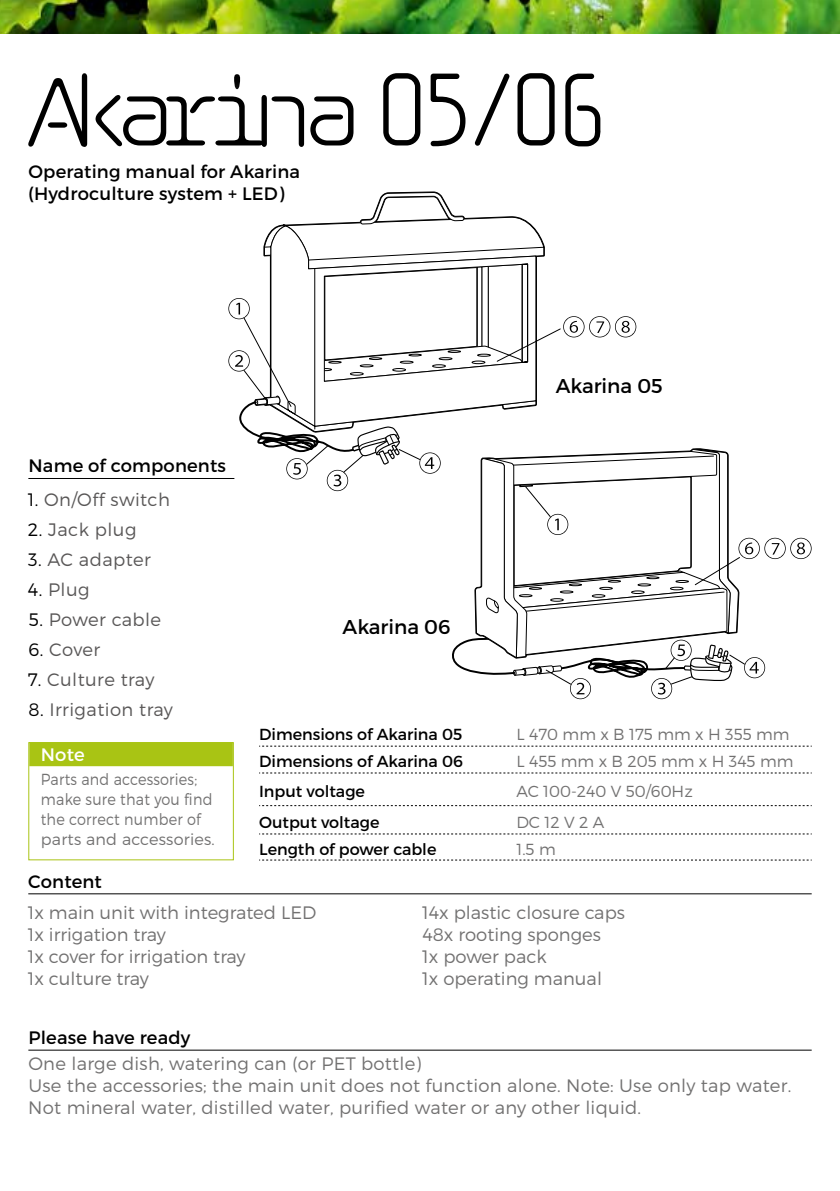
<style>
.page{position:relative;width:840px;height:1191px;background:#fff}
.page>*{position:absolute;margin:0;border:0;box-sizing:border-box;transform-origin:0 0}
.t1{font:20px "Montserrat";color:#000}
.t2{font:300 18px/22px "Montserrat";color:#727171}
.t3{font:300 18px "Montserrat";letter-spacing:.025em;color:#595757}
.t4{font:18px/21.6px "Montserrat";letter-spacing:.01em;color:#000}
.t5{font:18px "Montserrat";color:#fff}
.t6{font:16px "Montserrat";color:#000}
.t7{font:300 16px/20px "Montserrat";letter-spacing:.015em;color:#727171;scale:.9 1}
.t8{font:300 16px "Montserrat";letter-spacing:.015em;color:#727171}
.s1{color:#000}
</style>
<div class="page">
<svg style="left:28px;top:73px;width:59px;height:74px"></svg>
<svg style="left:95px;top:95px;width:209px;height:52px"></svg>
<svg style="left:310px;top:96px;width:43px;height:49px"></svg>
<svg style="left:383px;top:73px;width:37px;height:72px"></svg>
<svg style="left:430px;top:74px;width:35px;height:72px"></svg>
<svg style="left:565px;top:74px;width:35px;height:72px"></svg>
<svg style="left:517px;top:73px;width:37px;height:72px"></svg>
<svg style="left:474px;top:73px;width:35px;height:73px"></svg>
<img style="left:0;top:0;width:839px;height:34px">
<div style="left:29px;top:742px;width:204px;height:24px;background:#a9c414"></div>
<div style="left:28px;top:742px;width:206px;height:118px;border:1px solid #a9c414"></div>
<hr style="left:28px;top:1049px;width:783px;height:1px;background:#000">
<svg style="left:259px;top:805px;width:552px;height:1px"></svg>
<svg style="left:259px;top:833px;width:552px;height:1px"></svg>
<svg style="left:259px;top:859px;width:552px;height:1px"></svg>
<svg style="left:259px;top:746px;width:552px;height:1px"></svg>
<svg style="left:259px;top:772px;width:552px;height:1px"></svg>
<hr style="left:28px;top:478px;width:206px;height:1px;background:#000">
<hr style="left:28px;top:893px;width:783px;height:1px;background:#000">
<svg style="left:228px;top:191px;width:583px;height:508px"></svg>
<p class="t4" style="left:28px;top:161px;width:273px">Operating manual for Akarina (Hydroculture system + LED)</p>
<p class="t4" style="left:28px;top:455px;width:199px">Name of components</p>
<p class="t3" style="left:28px;top:489px;width:144px"><span class="s1">1.</span> On/Off switch</p>
<p class="t3" style="left:28px;top:519px;width:110px"><span class="s1">2.</span> Jack plug</p>
<p class="t3" style="left:28px;top:549px;width:124px"><span class="s1">3.</span> AC adapter</p>
<p class="t3" style="left:28px;top:579px;width:63px"><span class="s1">4.</span> Plug</p>
<p class="t3" style="left:29px;top:609px;width:134px"><span class="s1">5.</span> Power cable</p>
<p class="t3" style="left:29px;top:639px;width:73px"><span class="s1">6.</span> Cover</p>
<p class="t3" style="left:28px;top:669px;width:128px"><span class="s1">7.</span> Culture tray</p>
<p class="t3" style="left:28px;top:699px;width:146px"><span class="s1">8.</span> Irrigation tray</p>
<p class="t1" style="left:342px;top:615px;width:109px">Akarina 06</p>
<p class="t1" style="left:555px;top:374px;width:108px">Akarina 05</p>
<p class="t5" style="left:41px;top:743px;width:45px">Note</p>
<p class="t7" style="left:41px;top:768px;width:195px">Parts and accessories; make sure that you find the correct number of parts and accessories.</p>
<p class="t4" style="left:28px;top:870px;width:75px">Content</p>
<p class="t6" style="left:259px;top:725px;width:205px">Dimensions of Akarina 05</p>
<p class="t8" style="left:516px;top:725px;width:274px">L 470 mm x B 175 mm x H 355 mm</p>
<p class="t6" style="left:259px;top:752px;width:205px">Dimensions of Akarina 06</p>
<p class="t8" style="left:516px;top:752px;width:278px">L 455 mm x B 205 mm x H 345 mm</p>
<p class="t6" style="left:259px;top:781px;width:107px">Input voltage</p>
<p class="t8" style="left:516px;top:781px;width:178px">AC 100-240 V 50/60Hz</p>
<p class="t6" style="left:259px;top:812px;width:122px">Output voltage</p>
<p class="t8" style="left:516px;top:812px;width:89px">DC 12 V 2 A</p>
<p class="t6" style="left:259px;top:839px;width:179px">Length of power cable</p>
<p class="t8" style="left:516px;top:839px;width:41px">1.5 m</p>
<p class="t2" style="left:28px;top:901px;width:290px">1x main unit with integrated LED<br>1x irrigation tray<br>1x cover for irrigation tray<br>1x culture tray</p>
<p class="t2" style="left:422px;top:901px;width:204px">14x plastic closure caps<br>48x rooting sponges<br>1x power pack<br>1x operating manual</p>
<p class="t4" style="left:28px;top:1026px;width:163px">Please have ready</p>
<p class="t2" style="left:28px;top:1052px;width:764px">One large dish, watering can (or PET bottle)<br>Use the accessories; the main unit does not function alone. Note: Use only tap water.<br>Not mineral water, distilled water, purified water or any other liquid.</p>
</div>
